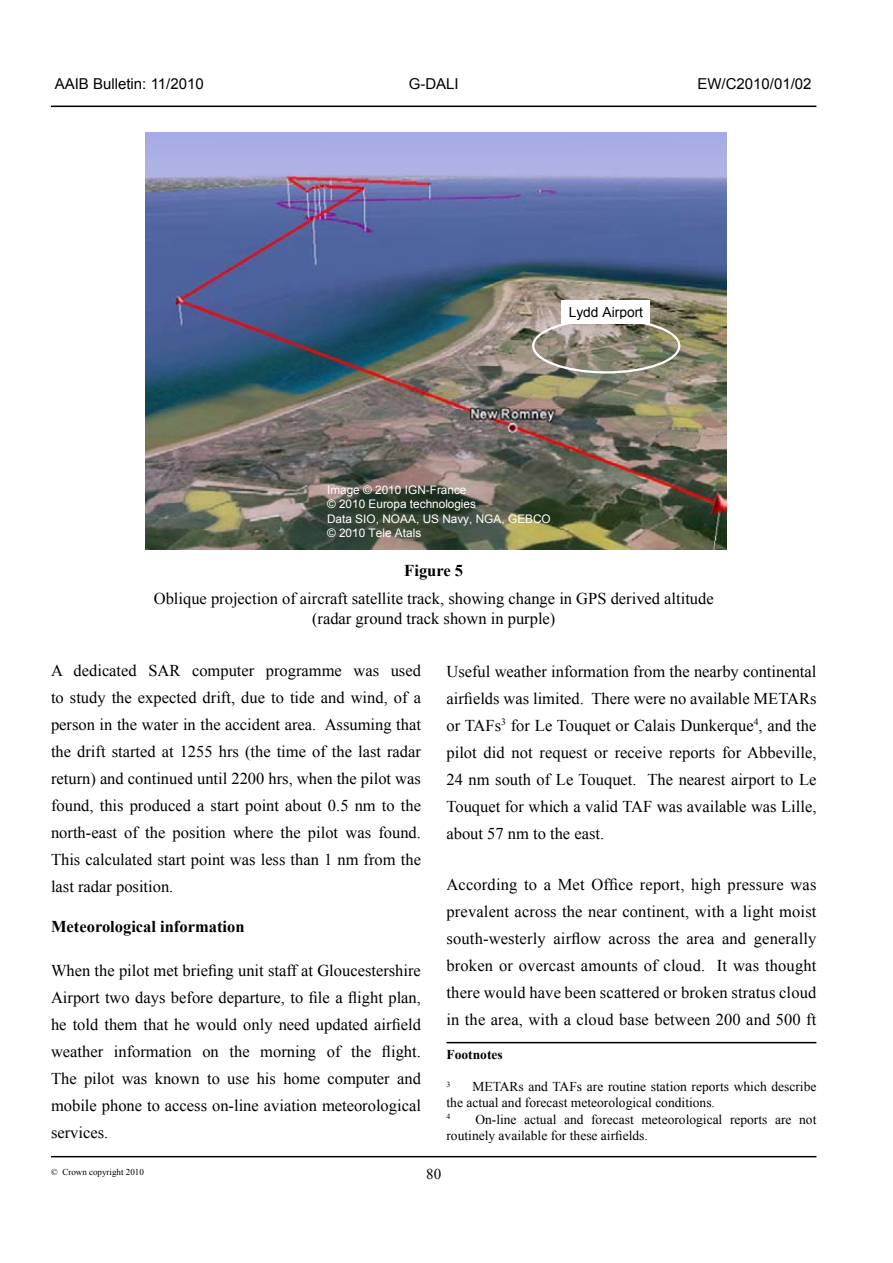
<style>
.page{position:relative;width:893px;height:1263px;background:#fff}
.page>*{position:absolute;margin:0;border:0;box-sizing:border-box;transform-origin:0 0}
.Bultext{font:16.5px/27px "Times New Roman";color:#000;text-align:justify}
.Para_header{font:700 16.5px "Times New Roman";color:#000}
.Caption_Header{font:700 16.5px "Times New Roman";color:#000}
.t1{font:15px "Arial";color:#000}
.t2{font:15px "Times New Roman";color:#000}
.t3{font:13.8px "Arial";color:#000}
.Footnote{font:13.5px/16.2px "Times New Roman";color:#000}
.Footnote-2{font:700 13.5px "Times New Roman";color:#000}
.t4{font:11.85px/14.1px "Arial";letter-spacing:.005em;color:#fff}
.t5{font:9px "Times New Roman";color:#000}
.Footnote-3{font:7.8px "Times New Roman";color:#000}
</style>
<div class="page">
<hr style="left:51px;top:106px;width:765px;height:1px;background:#000">
<hr style="left:51px;top:1156px;width:765px;height:1px;background:#000">
<hr style="left:446px;top:1042px;width:370px;height:1px;background:#000">
<img style="left:146px;top:132px;width:581px;height:417px">
<div style="left:562px;top:300px;width:88px;height:24px;background:#fff"></div>
<div style="left:532px;top:318px;width:148px;height:55px;border:2px solid #fff;border-radius:50%"></div>
<p class="t1" style="left:55px;top:74px;width:150px">AAIB Bulletin: 11/2010</p>
<p class="t1" style="left:409px;top:74px;width:52px">G-DALI</p>
<p class="t1" style="left:697px;top:74px;width:116px">EW/C2010/01/02</p>
<p class="t3" style="left:569px;top:303px;width:76px">Lydd Airport</p>
<p class="t4" style="left:327px;top:483px;width:225px">Image © 2010 IGN-France<br>© 2010 Europa technologies<br>Data SIO, NOAA, US Navy, NGA, GEBCO © 2010 Tele Atals</p>
<p class="Caption_Header" style="left:404px;top:559px;width:60px">Figure 5</p>
<p class="Bultext" style="left:154px;top:585px;width:561px">Oblique projection of aircraft satellite track, showing change in GPS derived altitude</p>
<p class="Bultext" style="left:312px;top:605px;width:245px">(radar ground track shown in purple)</p>
<p class="Bultext" style="left:51px;top:657px;width:371px">A dedicated SAR computer programme was used to study the expected drift, due to tide and wind, of a person in the water in the accident area. Assuming that the drift started at 1255 hrs (the time of the last radar return) and continued until 2200 hrs, when the pilot was found, this produced a start point about 0.5 nm to the north-east of the position where the pilot was found.<br>This calculated start point was less than 1 nm from the last radar position.</p>
<p class="Para_header" style="left:51px;top:915px;width:195px">Meteorological information</p>
<p class="Bultext" style="left:51px;top:957px;width:371px">When the pilot met briefing unit staff at Gloucestershire Airport two days before departure, to file a flight plan, he told them that he would only need updated airfield weather information on the morning of the flight.<br>The pilot was known to use his home computer and mobile phone to access on-line aviation meteorological services.</p>
<p class="Bultext" style="left:446px;top:658px;width:371px">Useful weather information from the nearby continental airfields was limited. There were no available METARs or TAFs<sup>3</sup> for Le Touquet or Calais Dunkerque<sup>4</sup>, and the pilot did not request or receive reports for Abbeville, 24 nm south of Le Touquet. The nearest airport to Le Touquet for which a valid TAF was available was Lille, about 57 nm to the east.</p>
<p class="Bultext" style="left:446px;top:871px;width:372px">According to a Met Office report, high pressure was prevalent across the near continent, with a light moist south-westerly airflow across the area and generally broken or overcast amounts of cloud. It was thought there would have been scattered or broken stratus cloud in the area, with a cloud base between 200 and 500 ft</p>
<p class="Footnote-2" style="left:446px;top:1045px;width:58px">Footnotes</p>
<p class="Footnote-3" style="left:446px;top:1079px;width:5px">3</p>
<p class="Footnote" style="left:446px;top:1078px;width:371px;text-indent:26px">METARs and TAFs are routine station reports which describe the actual and forecast meteorological conditions.</p>
<p class="Footnote-3" style="left:446px;top:1111px;width:5px">4</p>
<p class="Footnote" style="left:446px;top:1111px;width:371px;text-indent:29px">On-line actual and forecast meteorological reports are not routinely available for these airfields.</p>
<p class="t5" style="left:51px;top:1166px;width:94px">© Crown copyright 2010</p>
<p class="t2" style="left:426px;top:1164px;width:16px">80</p>
</div>
